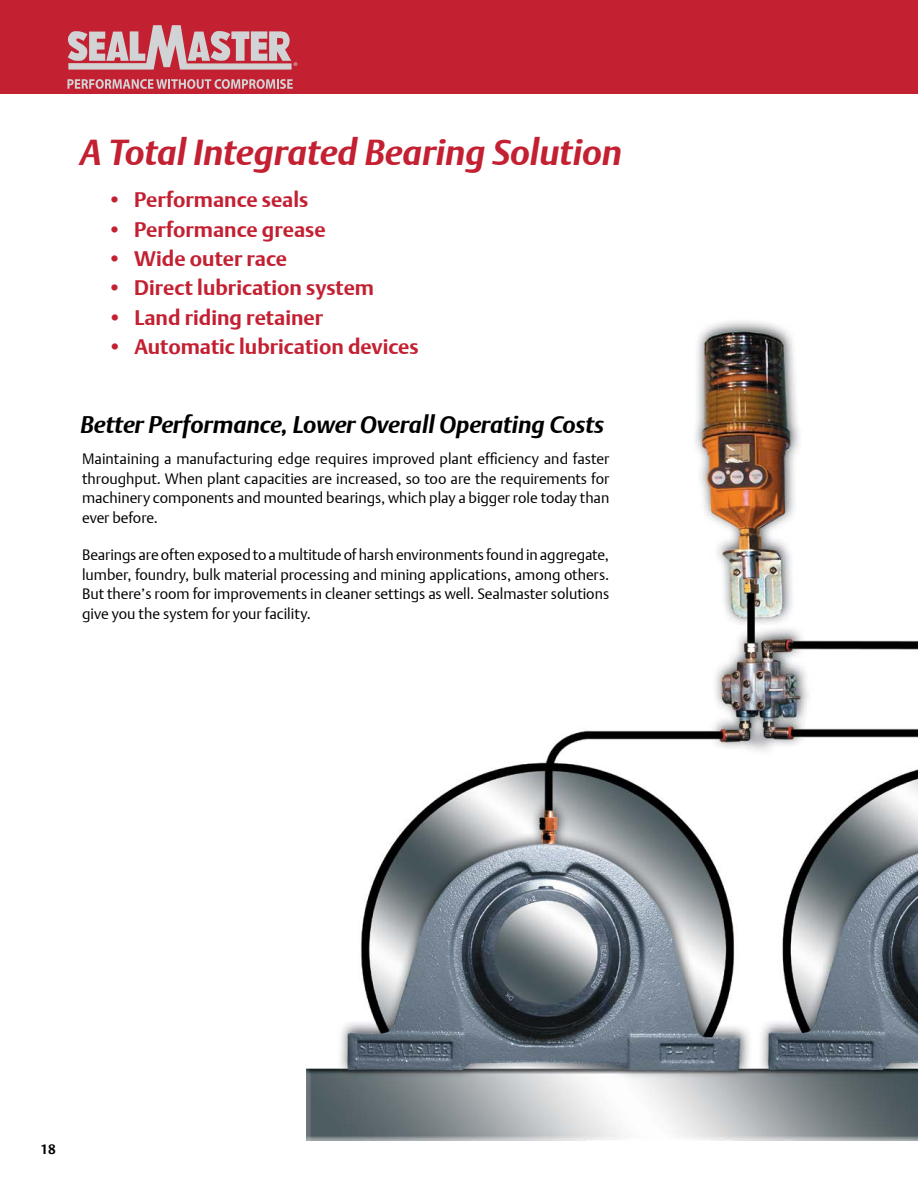
<style>
.page{position:relative;width:918px;height:1188px;background:#fff}
.page>*{position:absolute;margin:0;border:0;box-sizing:border-box;transform-origin:0 0}
.t1{font:italic 700 36px "DTL Argo T";color:#c32032}
.t2{font:italic 700 24px "DTL Argo T";color:#000}
.t3{font:700 21px "DTL Argo T";color:#c32032}
.t4{font:300 15px/19.5px "DTL Argo T";color:#000;text-align:justify}
.t5{font:700 13.5px "DTL Argo T";color:#000}
</style>
<div class="page">
<div style="left:0;top:0;width:918px;height:94px;background:#c32032"></div>
<svg style="left:68px;top:25px;width:229px;height:45px"></svg>
<svg style="left:68px;top:79px;width:225px;height:10px"></svg>
<img style="left:306px;top:321px;width:612px;height:820px">
<h1 class="t1" style="left:80px;top:131px;width:543px">A Total Integrated Bearing Solution</h1>
<h3 class="t3" style="left:107px;top:187px;width:203px">• Performance seals</h3>
<h3 class="t3" style="left:107px;top:217px;width:220px">• Performance grease</h3>
<h3 class="t3" style="left:107px;top:246px;width:181px">• Wide outer race</h3>
<h3 class="t3" style="left:107px;top:276px;width:268px">• Direct lubrication system</h3>
<h3 class="t3" style="left:107px;top:305px;width:217px">• Land riding retainer</h3>
<h3 class="t3" style="left:107px;top:334px;width:313px">• Automatic lubrication devices</h3>
<h2 class="t2" style="left:80px;top:410px;width:525px">Better Performance, Lower Overall Operating Costs</h2>
<p class="t4" style="left:82px;top:449px;width:529px">Maintaining a manufacturing edge requires improved plant efficiency and faster throughput. When plant capacities are increased, so too are the requirements for machinery components and mounted bearings, which play a bigger role today than ever before.</p>
<p class="t4" style="left:82px;top:545px;width:529px">Bearings are often exposed to a multitude of harsh environments found in aggregate, lumber, foundry, bulk material processing and mining applications, among others.<br>But there’s room for improvements in cleaner settings as well. Sealmaster solutions give you the system for your facility.</p>
<p class="t5" style="left:40px;top:1141px;width:17px">18</p>
</div>
